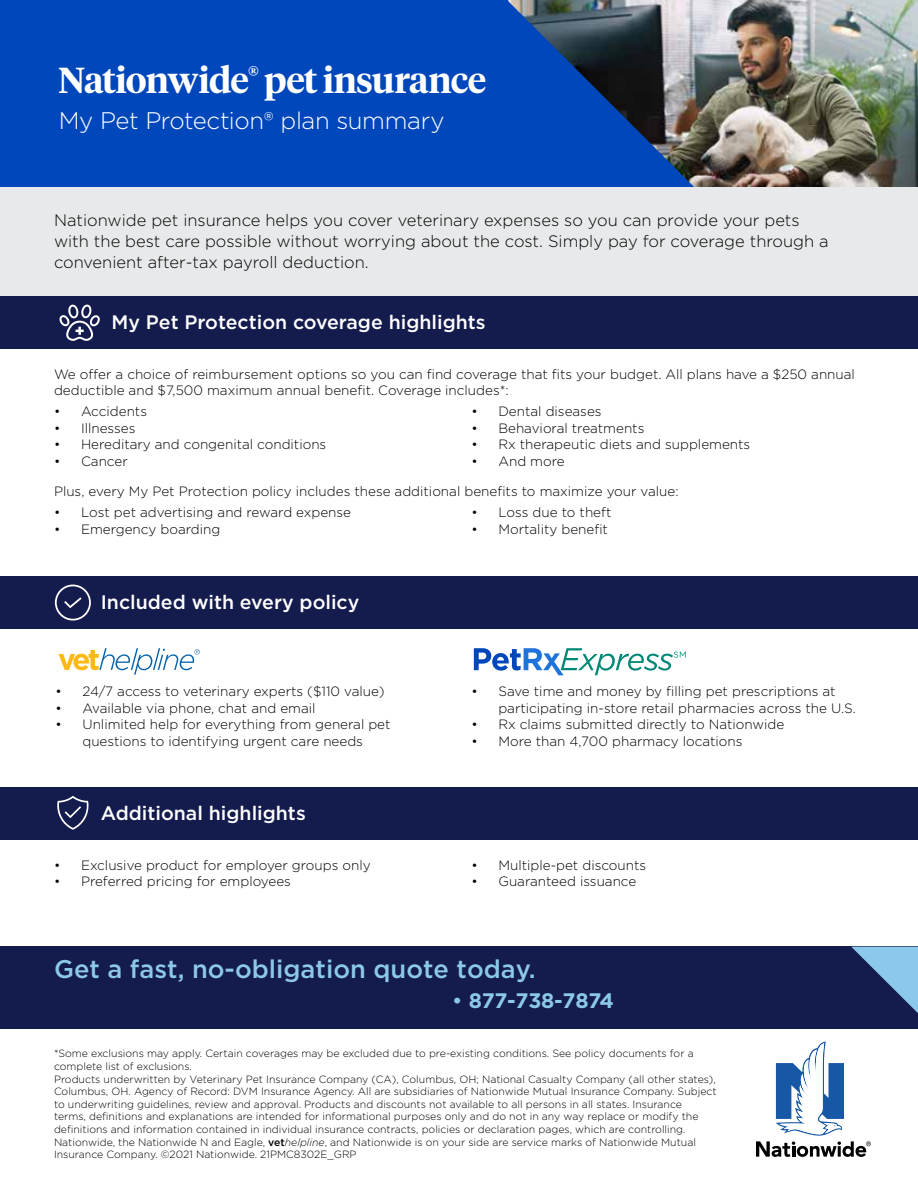
<style>
.page{position:relative;width:918px;height:1188px;background:#fff}
.page>*{position:absolute;margin:0;border:0;box-sizing:border-box;transform-origin:0 0}
.t1{font:600 36px "Tiempos Headline";letter-spacing:-.02em;color:#fff}
.t2{font:500 25.5px "Gotham";color:#8cc8e9}
.t3{font:300 24px "Gotham";letter-spacing:-.015em;color:#fff}
.t4{font:700 21px "Gotham";letter-spacing:-.01em;color:#8cc8e9}
.t5{font:500 19.5px "Gotham";color:#fff}
.t6{font:300 16.5px/21px "Gotham";color:#000}
.t7{font:300 13.5px/16.5px "Gotham";color:#000}
.t8{font:300 10.5px/12.6px "Gotham";color:#000}
.s1{font-weight:500}
.s2{font-style:italic}
</style>
<div class="page">
<img style="left:694px;top:0;width:224px;height:187px">
<svg style="left:507px;top:0;width:187px;height:187px;background:#294f8b"></svg>
<div style="left:0;top:0;width:507px;height:189px;background:#0047bb"></div>
<div style="left:0;top:187px;width:918px;height:117px;background:#e8e9ea"></div>
<svg style="left:756px;top:1042px;width:115px;height:115px"></svg>
<div style="left:0;top:296px;width:918px;height:53px;background:#141b4d"></div>
<div style="left:0;top:576px;width:918px;height:53px;background:#141b4d"></div>
<div style="left:0;top:787px;width:918px;height:53px;background:#141b4d"></div>
<div style="left:0;top:947px;width:918px;height:82px;background:#141b4d"></div>
<svg style="left:59px;top:304px;width:41px;height:37px"></svg>
<svg style="left:55px;top:585px;width:36px;height:36px"></svg>
<svg style="left:57px;top:796px;width:32px;height:34px"></svg>
<svg style="left:58px;top:648px;width:142px;height:27px"></svg>
<svg style="left:474px;top:648px;width:212px;height:27px"></svg>
<svg style="left:851px;top:947px;width:67px;height:66px"></svg>
<h1 class="t1" style="left:58px;top:55px;width:429px">Nationwide<sup>®</sup> pet insurance</h1>
<h3 class="t3" style="left:59px;top:106px;width:387px">My Pet Protection® plan summary</h3>
<p class="t6" style="left:54px;top:210px;width:776px">Nationwide pet insurance helps you cover veterinary expenses so you can provide your pets with the best care possible without worrying about the cost. Simply pay for coverage through a convenient after-tax payroll deduction.</p>
<h3 class="t5" style="left:112px;top:310px;width:376px">My Pet Protection coverage highlights</h3>
<p class="t7" style="left:54px;top:365px;width:802px">We offer a choice of reimbursement options so you can find coverage that fits your budget. All plans have a $250 annual deductible and $7,500 maximum annual benefit. Coverage includes*:</p>
<p class="t7" style="left:54px;top:403px;width:95px">• Accidents</p>
<p class="t7" style="left:54px;top:419px;width:83px">• Illnesses</p>
<p class="t7" style="left:54px;top:436px;width:274px">• Hereditary and congenital conditions</p>
<p class="t7" style="left:54px;top:452px;width:75px">• Cancer</p>
<p class="t7" style="left:471px;top:403px;width:132px">• Dental diseases</p>
<p class="t7" style="left:471px;top:419px;width:175px">• Behavioral treatments</p>
<p class="t7" style="left:471px;top:436px;width:280px">• Rx therapeutic diets and supplements</p>
<p class="t7" style="left:471px;top:452px;width:95px">• And more</p>
<p class="t7" style="left:54px;top:483px;width:626px">Plus, every My Pet Protection policy includes these additional benefits to maximize your value:</p>
<p class="t7" style="left:54px;top:504px;width:299px">• Lost pet advertising and reward expense</p>
<p class="t7" style="left:54px;top:520px;width:168px">• Emergency boarding</p>
<p class="t7" style="left:471px;top:504px;width:142px">• Loss due to theft</p>
<p class="t7" style="left:471px;top:520px;width:138px">• Mortality benefit</p>
<h3 class="t5" style="left:101px;top:590px;width:260px">Included with every policy</h3>
<p class="t7" style="left:55px;top:683px;width:331px">• 24/7 access to veterinary experts ($110 value)</p>
<p class="t7" style="left:55px;top:700px;width:262px">• Available via phone, chat and email</p>
<p class="t7" style="left:55px;top:716px;width:337px;text-align:center">• Unlimited help for everything from general pet questions to identifying urgent care needs</p>
<h3 class="t5" style="left:101px;top:801px;width:206px">Additional highlights</h3>
<p class="t7" style="left:54px;top:857px;width:318px">• Exclusive product for employer groups only</p>
<p class="t7" style="left:54px;top:873px;width:238px">• Preferred pricing for employees</p>
<p class="t7" style="left:498px;top:683px;width:359px;text-indent:-27px">• Save time and money by filling pet prescriptions at participating in-store retail pharmacies across the U.S.</p>
<p class="t7" style="left:471px;top:716px;width:314px">• Rx claims submitted directly to Nationwide</p>
<p class="t7" style="left:471px;top:733px;width:273px">• More than 4,700 pharmacy locations</p>
<p class="t7" style="left:471px;top:857px;width:176px">• Multiple-pet discounts</p>
<p class="t7" style="left:471px;top:873px;width:166px">• Guaranteed issuance</p>
<h2 class="t2" style="left:54px;top:953px;width:483px">Get a fast, no-obligation quote today.</h2>
<h3 class="t4" style="left:452px;top:987px;width:164px"><span class="s1">•</span> 877-738-7874</h3>
<p class="t8" style="left:54px;top:1047px;width:664px">*Some exclusions may apply. Certain coverages may be excluded due to pre-existing conditions. See policy documents for a complete list of exclusions.<br>Products underwritten by Veterinary Pet Insurance Company (CA), Columbus, OH; National Casualty Company (all other states), Columbus, OH. Agency of Record: DVM Insurance Agency. All are subsidiaries of Nationwide Mutual Insurance Company. Subject to underwriting guidelines, review and approval. Products and discounts not available to all persons in all states. Insurance<br>terms, definitions and explanations are intended for informational purposes only and do not in any way replace or modify the definitions and information contained in individual insurance contracts, policies or declaration pages, which are controlling.<br>Nationwide, the Nationwide N and Eagle, <span class="s1">vet</span><span class="s2">helpline</span>, and Nationwide is on your side are service marks of Nationwide Mutual Insurance Company. ©2021 Nationwide. 21PMC8302E_GRP</p>
</div>
